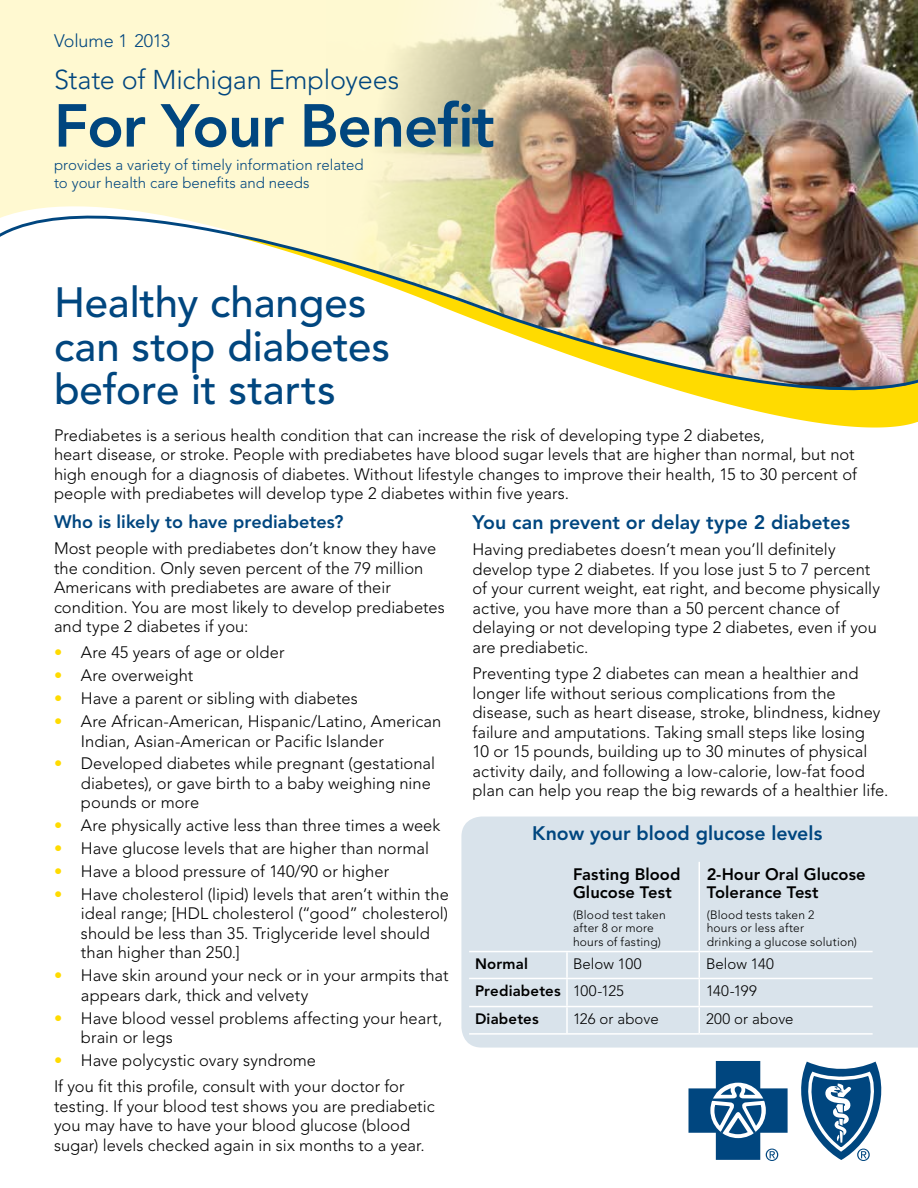
<style>
.page{position:relative;width:918px;height:1188px;background:#fff}
.page>*{position:absolute;margin:0;border:0;box-sizing:border-box;transform-origin:0 0}
.t1{font:800 60px "Avenir LT Std";letter-spacing:-.02em;color:#00467f}
.t2{font:500 42px/43.5px "Avenir LT Std";color:#00467f}
.t3{font:300 27px "Avenir LT Std";letter-spacing:-.01em;color:#00467f}
.t4{font:800 19.5px "Avenir LT Std";color:#00467f}
.t5{font:800 18px "Avenir LT Std";color:#00467f}
.t6{font:300 18px "Avenir LT Std";letter-spacing:-.005em;color:#00467f}
.t7{font:300 16.5px/19.5px "Avenir LT Std";color:#000}
.t8{font:800 16.5px/18px "Avenir LT Std";letter-spacing:.005em;color:#000}
.t9{font:300 15px/18px "Avenir LT Std";color:#00467f}
.t10{font:300 15px "Avenir LT Std";letter-spacing:.005em;color:#000}
.t11{font:800 15px "Avenir LT Std";letter-spacing:.01em;color:#000}
.t12{font:300 12px/13.5px "Avenir LT Std";letter-spacing:.015em;color:#000}
.s1{font-weight:800;color:#ffdb00}
.s2{font-weight:300}
</style>
<div class="page">
<div style="left:461px;top:816px;width:457px;height:232px;background:#d9e3eb"></div>
<div style="left:0;top:0;width:326px;height:162px;background:#fff9d1"></div>
<img style="left:326px;top:0;width:592px;height:162px">
<img style="left:0;top:162px;width:918px;height:266px">
<svg style="left:689px;top:1061px;width:193px;height:100px"></svg>
<hr style="left:469px;top:951px;width:98px;height:1px;background:#fff">
<hr style="left:567px;top:951px;width:132px;height:1px;background:#fff">
<hr style="left:699px;top:951px;width:174px;height:1px;background:#fff">
<hr style="left:469px;top:978px;width:98px;height:1px;background:#fff">
<hr style="left:567px;top:978px;width:132px;height:1px;background:#fff">
<hr style="left:699px;top:978px;width:174px;height:1px;background:#fff">
<hr style="left:469px;top:1006px;width:98px;height:1px;background:#fff">
<hr style="left:567px;top:1006px;width:132px;height:1px;background:#fff">
<hr style="left:699px;top:1006px;width:174px;height:1px;background:#fff">
<hr style="left:469px;top:1033px;width:98px;height:2px;background:#fff">
<hr style="left:567px;top:1033px;width:132px;height:2px;background:#fff">
<hr style="left:699px;top:1033px;width:174px;height:2px;background:#fff">
<hr style="left:699px;top:862px;width:1px;height:89px;background:#fff">
<svg style="left:699px;top:952px;width:1px;height:81px"></svg>
<hr style="left:566px;top:952px;width:2px;height:26px;background:#fff">
<hr style="left:566px;top:979px;width:2px;height:27px;background:#fff">
<hr style="left:566px;top:1007px;width:2px;height:26px;background:#fff">
<p class="t6" style="left:54px;top:31px;width:118px">Volume 1 2013</p>
<h3 class="t3" style="left:54px;top:64px;width:347px">State of Michigan Employees</h3>
<h1 class="t1" style="left:54px;top:90px;width:442px">For Your Benefit</h1>
<p class="t9" style="left:54px;top:156px;width:311px">provides a variety of timely information related to your health care benefits and needs</p>
<h2 class="t2" style="left:54px;top:282px;width:338px">Healthy changes can stop diabetes before it starts</h2>
<p class="t7" style="left:54px;top:426px;width:804px">Prediabetes is a serious health condition that can increase the risk of developing type 2 diabetes,<br>heart disease, or stroke. People with prediabetes have blood sugar levels that are higher than normal, but not high enough for a diagnosis of diabetes. Without lifestyle changes to improve their health, 15 to 30 percent of people with prediabetes will develop type 2 diabetes within five years.</p>
<p class="t5" style="left:54px;top:511px;width:291px">Who is likely to have prediabetes?</p>
<p class="t7" style="left:54px;top:539px;width:392px">Most people with prediabetes don’t know they have the condition. Only seven percent of the 79 million Americans with prediabetes are aware of their condition. You are most likely to develop prediabetes and type 2 diabetes if you:</p>
<p class="t7" style="left:54px;top:643px;width:232px"><span class="s1">•</span> Are 45 years of age or older</p>
<p class="t7" style="left:54px;top:666px;width:141px"><span class="s1">•</span> Are overweight</p>
<p class="t7" style="left:54px;top:689px;width:305px"><span class="s1">•</span> Have a parent or sibling with diabetes</p>
<p class="t7" style="left:81px;top:712px;width:362px;text-indent:-27px"><span class="s1">•</span> Are African-American, Hispanic/Latino, American<br>Indian, Asian-American or Pacific Islander</p>
<p class="t7" style="left:81px;top:754px;width:356px;text-indent:-27px"><span class="s1">•</span> Developed diabetes while pregnant (gestational diabetes), or gave birth to a baby weighing nine pounds or more</p>
<p class="t7" style="left:54px;top:816px;width:388px"><span class="s1">•</span> Are physically active less than three times a week</p>
<p class="t7" style="left:54px;top:839px;width:376px"><span class="s1">•</span> Have glucose levels that are higher than normal</p>
<p class="t7" style="left:54px;top:862px;width:337px"><span class="s1">•</span> Have a blood pressure of 140/90 or higher</p>
<p class="t7" style="left:81px;top:885px;width:369px;text-indent:-27px"><span class="s1">•</span> Have cholesterol (lipid) levels that aren’t within the ideal range; [HDL cholesterol (“good” cholesterol) should be less than 35. Triglyceride level should than higher than 250.]</p>
<p class="t7" style="left:81px;top:966px;width:369px;text-indent:-27px"><span class="s1">•</span> Have skin around your neck or in your armpits that appears dark, thick and velvety</p>
<p class="t7" style="left:81px;top:1008px;width:363px;text-indent:-27px"><span class="s1">•</span> Have blood vessel problems affecting your heart, brain or legs</p>
<p class="t7" style="left:54px;top:1047px;width:352px;line-height:26.2px"><span class="s1">•</span> Have polycystic ovary syndrome<br>If you fit this profile, consult with your doctor for</p>
<p class="t7" style="left:54px;top:1096px;width:382px">testing. If your blood test shows you are prediabetic you may have to have your blood glucose (blood sugar) levels checked again in six months to a year.</p>
<p class="t4" style="left:472px;top:511px;width:379px">You can prevent or delay type 2 diabetes</p>
<p class="t7" style="left:472px;top:540px;width:409px">Having prediabetes doesn’t mean you’ll definitely develop type 2 diabetes. If you lose just 5 to 7 percent of your current weight, eat right, and become physically active, you have more than a 50 percent chance of delaying or not developing type 2 diabetes, even if you are prediabetic.</p>
<p class="t7" style="left:472px;top:664px;width:417px">Preventing type 2 diabetes can mean a healthier and longer life without serious complications from the disease, such as heart disease, stroke, blindness, kidney failure and amputations. Taking small steps like losing<br>10 or 15 pounds, building up to 30 minutes of physical activity daily, and following a low-calorie, low-fat food plan can help you reap the big rewards of a healthier life.</p>
<p class="t4" style="left:532px;top:822px;width:292px">Know your blood glucose levels</p>
<p class="t8" style="left:573px;top:866px;width:109px">Fasting Blood<br>Glucose Test</p>
<p class="t12" style="left:573px;top:908px;width:94px">(Blood test taken after 8 or more hours of fasting)</p>
<p class="t8" style="left:707px;top:866px;width:160px">2-Hour Oral Glucose<br>Tolerance Test</p>
<p class="t12" style="left:707px;top:908px;width:152px">(Blood tests taken 2<br>hours or less after<br>drinking a glucose solution)</p>
<p class="t11" style="left:475px;top:955px;width:54px">Normal</p>
<p class="t10" style="left:573px;top:955px;width:70px">Below 100</p>
<p class="t10" style="left:706px;top:955px;width:70px">Below 140</p>
<p class="t11" style="left:475px;top:982px;width:150px">Prediabetes <span class="s2">100-125</span></p>
<p class="t10" style="left:706px;top:982px;width:52px">140-199</p>
<p class="t11" style="left:475px;top:1010px;width:65px">Diabetes</p>
<p class="t10" style="left:573px;top:1010px;width:87px">126 or above</p>
<p class="t10" style="left:706px;top:1010px;width:89px">200 or above</p>
</div>
